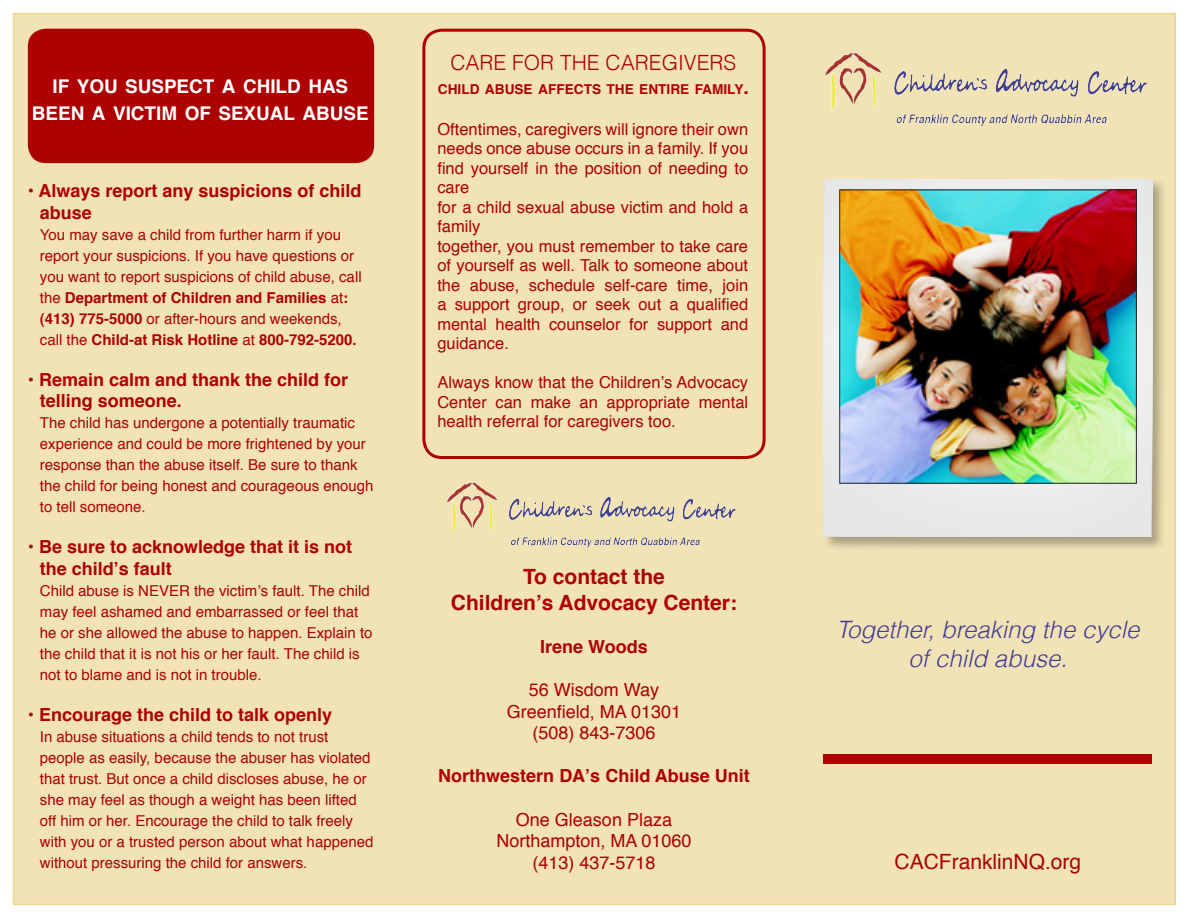
<style>
.page{position:relative;width:1188px;height:918px;background:#fff}
.page>*{position:absolute;margin:0;border:0;box-sizing:border-box;transform-origin:0 0}
.t1{font:italic 300 24px "Helvetica";color:#433c93}
.t2{font:700 21px "Helvetica";color:#ad0102}
.t3{font:300 21px "Helvetica";color:#ad0102}
.t4{font:21px "Helvetica";color:#ad0102}
.t5{font:700 18.9px/27px "Helvetica";color:#fff;text-align:center}
.t6{font:700 18px/21.6px "Helvetica";color:#ad0102}
.t7{font:18px "Helvetica";color:#ad0102}
.t8{font:16.5px/19.5px "Helvetica";color:#ad0102}
.t9{font:15px/21px "Helvetica";color:#ad0102}
.t10{font:700 13.65px "Helvetica";color:#ad0102}
.s1{font-weight:700}
.s2{font-size:19.5px}
</style>
<div class="page">
<div style="left:13px;top:13px;width:1163px;height:892px;background:#f2e3b6;border:2px solid #ecd693"></div>
<div style="left:822px;top:178px;width:345px;height:374px;background:#231f20;opacity:.35"></div>
<img style="left:824px;top:179px;width:328px;height:358px">
<img style="left:842px;top:192px;width:293px;height:289px">
<img style="left:825px;top:52px;width:322px;height:74px">
<img style="left:446px;top:482px;width:290px;height:66px">
<div style="left:824px;top:754px;width:328px;height:10px;background:#ad0102"></div>
<div style="left:28px;top:29px;width:346px;height:134px;background:#ad0102;border-radius:18px"></div>
<div style="left:422px;top:29px;width:344px;height:430px;border:3px solid #ad0102;border-radius:18px"></div>
<p class="t5" style="left:32px;top:73px;width:338px">IF YOU SUSPECT A CHILD HAS<br>BEEN A VICTIM OF SEXUAL ABUSE</p>
<p class="t6" style="left:40px;top:180px;width:323px;text-indent:-12px">• Always report any suspicions of child abuse</p>
<p class="t9" style="left:40px;top:224px;width:303px">You may save a child from further harm if you</p>
<p class="t9" style="left:40px;top:245px;width:323px">report your suspicions. If you have questions or you want to report suspicions of child abuse, call the <span class="s1">Department of Children and Families</span> at<span class="s1">: (413) 775-5000</span> or after-hours and weekends, call the <span class="s1">Child-at Risk Hotline</span> at <span class="s1">800-792-5200.</span></p>
<p class="t6" style="left:28px;top:369px;width:322px">• Remain calm and thank the child for</p>
<p class="t6" style="left:40px;top:390px;width:144px">telling someone.</p>
<p class="t9" style="left:40px;top:413px;width:335px">The child has undergone a potentially traumatic experience and could be more frightened by your response than the abuse itself. Be sure to thank the child for being honest and courageous enough to tell someone.</p>
<p class="t6" style="left:40px;top:537px;width:314px;text-indent:-12px">• Be sure to acknowledge that it is not the child’s fault</p>
<p class="t9" style="left:40px;top:581px;width:334px">Child abuse is NEVER the victim’s fault. The child may feel ashamed and embarrassed or feel that he or she allowed the abuse to happen. Explain to the child that it is not his or her fault. The child is not to blame and is not in trouble.</p>
<p class="t6" style="left:28px;top:704px;width:306px">• Encourage the child to talk openly</p>
<p class="t9" style="left:40px;top:727px;width:335px">In abuse situations a child tends to not trust people as easily, because the abuser has violated that trust. But once a child discloses abuse, he or she may feel as though a weight has been lifted off him or her. Encourage the child to talk freely with you or a trusted person about what happened without pressuring the child for answers.</p>
<p class="t3" style="left:450px;top:50px;width:287px">CARE FOR THE CAREGIVERS</p>
<p class="t10" style="left:438px;top:78px;width:313px">CHILD ABUSE AFFECTS THE ENTIRE FAMILY<span class="s2">.</span></p>
<p class="t8" style="left:437px;top:120px;width:312px">Oftentimes, caregivers will ignore their own</p>
<p class="t8" style="left:437px;top:139px;width:312px">needs once abuse occurs in a family. If you</p>
<p class="t8" style="left:437px;top:159px;width:312px">find yourself in the position of needing to care</p>
<p class="t8" style="left:437px;top:198px;width:312px">for a child sexual abuse victim and hold a family</p>
<p class="t8" style="left:437px;top:237px;width:312px;text-align:justify">together, you must remember to take care of yourself as well. Talk to someone about the abuse, schedule self-care time, join a support group, or seek out a qualified mental health counselor for support and guidance.</p>
<p class="t8" style="left:437px;top:373px;width:312px;text-align:justify">Always know that the Children’s Advocacy Center can make an appropriate mental health referral for caregivers too.</p>
<p class="t2" style="left:523px;top:560px;width:143px">To contact the</p>
<p class="t2" style="left:451px;top:585px;width:288px">Children’s Advocacy Center:</p>
<p class="t6" style="left:540px;top:636px;width:109px">Irene Woods</p>
<p class="t7" style="left:529px;top:676px;width:132px">56 Wisdom Way</p>
<p class="t7" style="left:507px;top:697px;width:176px">Greenfield, MA 01301</p>
<p class="t7" style="left:532px;top:719px;width:125px">(508) 843-7306</p>
<p class="t6" style="left:438px;top:766px;width:313px">Northwestern DA’s Child Abuse Unit</p>
<p class="t7" style="left:516px;top:805px;width:158px">One Gleason Plaza</p>
<p class="t7" style="left:496px;top:827px;width:197px">Northampton, MA 01060</p>
<p class="t7" style="left:532px;top:849px;width:125px">(413) 437-5718</p>
<p class="t1" style="left:837px;top:615px;width:304px">Together, breaking the cycle</p>
<p class="t1" style="left:909px;top:643px;width:160px">of child abuse.</p>
<p class="t4" style="left:895px;top:845px;width:188px">CACFranklinNQ.org</p>
</div>
